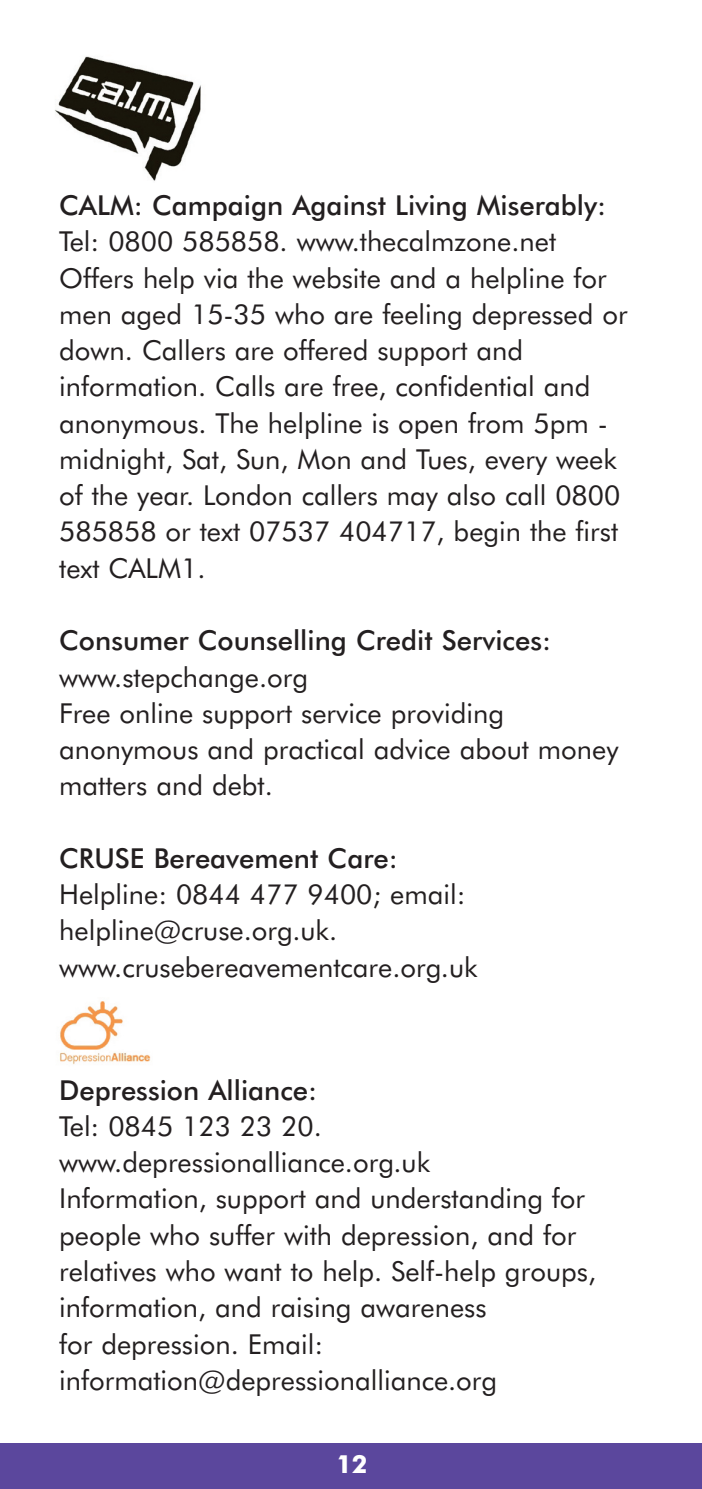
<style>
.page{position:relative;width:702px;height:1489px;background:#fff}
.page>*{position:absolute;margin:0;border:0;box-sizing:border-box;transform-origin:0 0}
.t1{font:27.5px/36.2px "Futura BT";color:#231f20}
.t2{font:500 27.5px "Futura BT";color:#231f20}
.t3{font:700 25px "Futura BT";color:#fff}
</style>
<div class="page">
<div style="left:0;top:1443px;width:702px;height:45px;background:#5b479d"></div>
<img style="left:59px;top:1001px;width:92px;height:64px">
<img style="left:55px;top:56px;width:146px;height:125px">
<p class="t2" style="left:59px;top:194px;width:548px">CALM: Campaign Against Living Miserably:</p>
<p class="t1" style="left:59px;top:226px;width:570px">Tel: 0800 585858. www.thecalmzone.net Offers help via the website and a helpline for men aged 15-35 who are feeling depressed or down. Callers are offered support and information. Calls are free, confidential and anonymous. The helpline is open from 5pm - midnight, Sat, Sun, Mon and Tues, every week of the year. London callers may also call 0800<br>585858 or text 07537 404717, begin the first text CALM1.</p>
<p class="t2" style="left:59px;top:629px;width:493px">Consumer Counselling Credit Services:</p>
<p class="t1" style="left:59px;top:661px;width:560px">www.stepchange.org<br>Free online support service providing anonymous and practical advice about money matters and debt.</p>
<p class="t2" style="left:59px;top:847px;width:340px">CRUSE Bereavement Care:</p>
<p class="t1" style="left:59px;top:878px;width:420px">Helpline: 0844 477 9400; email: helpline@cruse.org.uk. www.crusebereavementcare.org.uk</p>
<p class="t2" style="left:59px;top:1078px;width:259px">Depression Alliance:</p>
<p class="t1" style="left:59px;top:1110px;width:538px">Tel: 0845 123 23 20. www.depressionalliance.org.uk<br>Information, support and understanding for people who suffer with depression, and for relatives who want to help. Self-help groups, information, and raising awareness<br>for depression. Email: information@depressionalliance.org</p>
<p class="t3" style="left:336px;top:1453px;width:33px">12</p>
</div>
